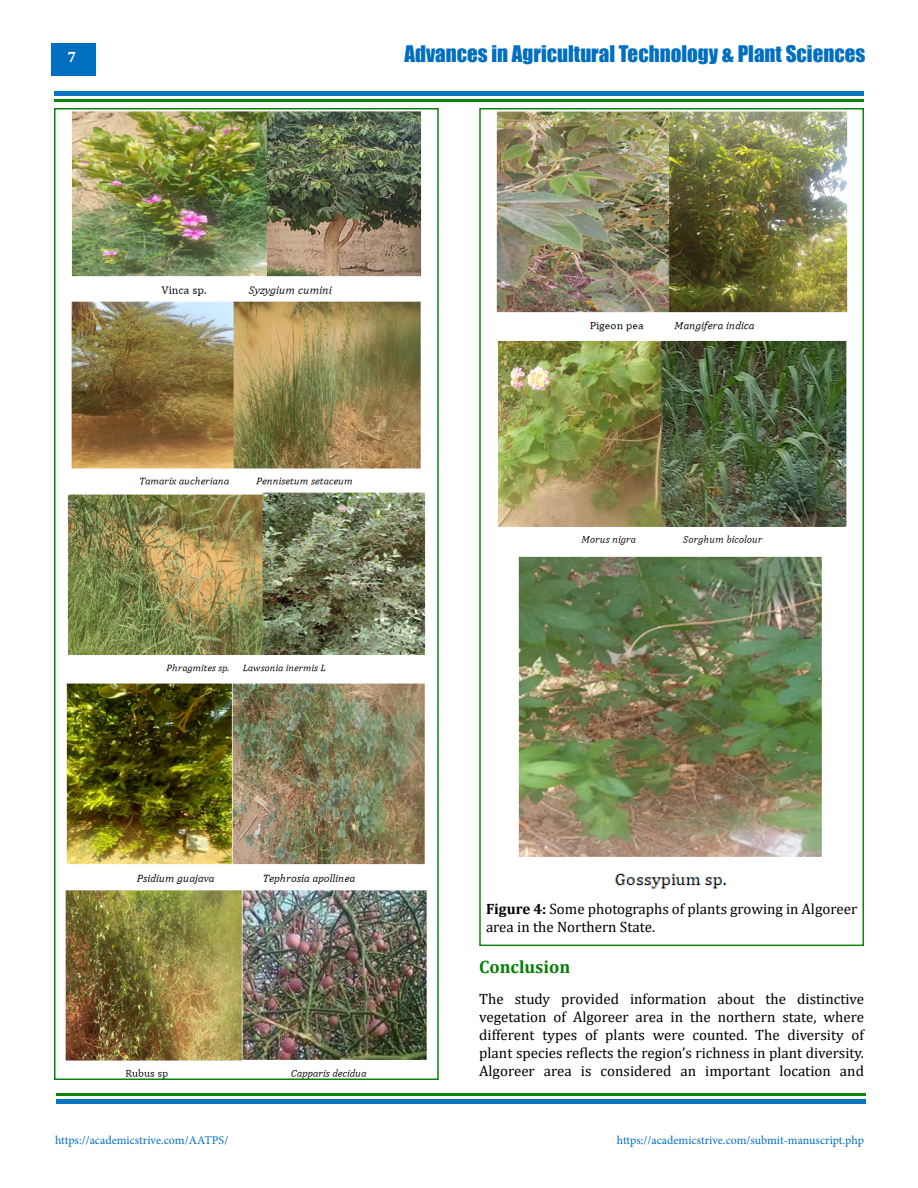
<style>
.page{position:relative;width:918px;height:1188px;background:#fff}
.page>*{position:absolute;margin:0;border:0;box-sizing:border-box;transform-origin:0 0}
.t1{font:21px "Impact";color:#006fc0}
.t2{font:700 18px "Cambria";color:#007f01}
.t3{font:15px/18px "Cambria";color:#000}
.t4{font:700 15px "Cambria";color:#fff}
.t5{font:12px "Minion Pro";color:#006fc0}
.s1{font-weight:700}
</style>
<div class="page">
<div style="left:51px;top:43px;width:45px;height:33px;background:#006fc0"></div>
<div style="left:54px;top:91px;width:810px;height:5px;background:#0b75c2"></div>
<div style="left:56px;top:1099px;width:810px;height:5px;background:#0b75c2"></div>
<hr style="left:54px;top:99px;width:810px;height:3px;background:#007f01">
<hr style="left:56px;top:1094px;width:810px;height:2px;background:#007f01">
<img style="left:71px;top:111px;width:351px;height:185px">
<img style="left:71px;top:301px;width:350px;height:184px">
<img style="left:67px;top:493px;width:359px;height:181px">
<img style="left:66px;top:683px;width:359px;height:201px">
<img style="left:65px;top:890px;width:362px;height:187px">
<img style="left:496px;top:111px;width:352px;height:221px">
<img style="left:497px;top:340px;width:350px;height:205px">
<img style="left:518px;top:556px;width:304px;height:333px">
<div style="left:54px;top:108px;width:385px;height:972px;border:2px solid #007f01"></div>
<div style="left:479px;top:108px;width:385px;height:838px;border:2px solid #007f01"></div>
<p class="t4" style="left:68px;top:47px;width:10px">7</p>
<h1 class="t1" style="left:405px;top:37px;width:462px">Advances in Agricultural Technology &amp; Plant Sciences</h1>
<p class="t3" style="left:486px;top:900px;width:373px"><span class="s1">Figure 4:</span> Some photographs of plants growing in Algoreer area in the Northern State.</p>
<p class="t2" style="left:479px;top:954px;width:93px">Conclusion</p>
<p class="t3" style="left:479px;top:990px;width:386px;text-align:justify">The study provided information about the distinctive vegetation of Algoreer area in the northern state, where different types of plants were counted. The diversity of plant species reflects the region’s richness in plant diversity.<br>Algoreer area is considered an important location and</p>
<p class="t5" style="left:55px;top:1132px;width:175px">https://academicstrive.com/AATPS/</p>
<p class="t5" style="left:617px;top:1132px;width:249px">https://academicstrive.com/submit-manuscript.php</p>
</div>
